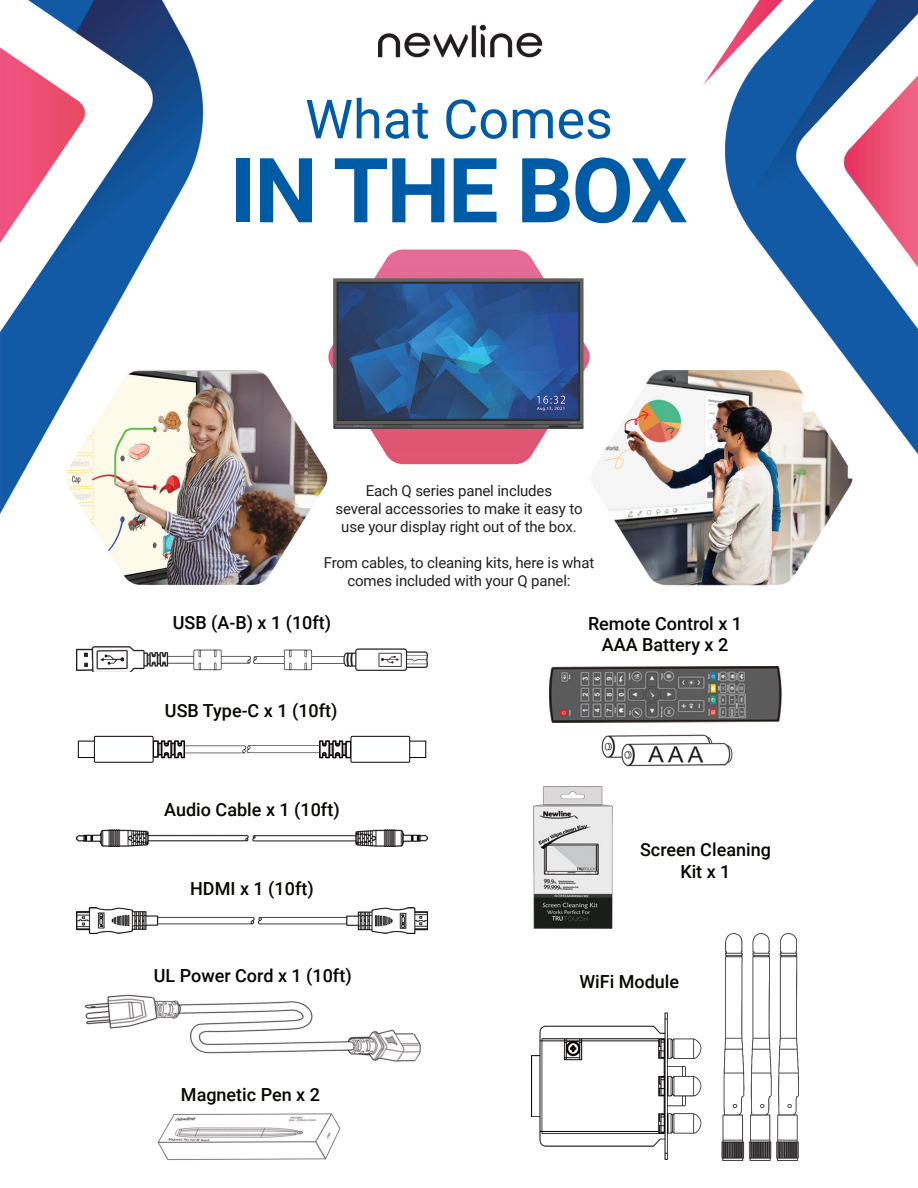
<style>
.page{position:relative;width:918px;height:1188px;background:#fff}
.page>*{position:absolute;margin:0;border:0;box-sizing:border-box;transform-origin:0 0}
.t1{font:700 90px "Roboto";letter-spacing:-.025em;color:#005ba6}
.t2{font:54px "Roboto";color:#005ba6}
.t3{font:500 18px "Roboto";color:#050703}
.t4{font:15px "Roboto";letter-spacing:-.01em;color:#231f20}
</style>
<div class="page">
<img style="left:0;top:0;width:918px;height:1161px">
<img style="left:85px;top:994px;width:336px;height:67px">
<img style="left:76px;top:907px;width:352px;height:26px">
<img style="left:76px;top:647px;width:352px;height:24px">
<img style="left:531px;top:934px;width:267px;height:226px">
<img style="left:76px;top:830px;width:352px;height:17px">
<img style="left:157px;top:1112px;width:183px;height:49px">
<img style="left:533px;top:786px;width:79px;height:143px">
<img style="left:601px;top:735px;width:131px;height:32px">
<img style="left:550px;top:667px;width:232px;height:56px">
<svg style="left:76px;top:730px;width:355px;height:39px"></svg>
<p class="t2" style="left:305px;top:81px;width:309px">What Comes</p>
<p class="t1" style="left:230px;top:127px;width:459px">IN THE BOX</p>
<p class="t4" style="left:366px;top:480px;width:188px">Each Q series panel includes</p>
<p class="t4" style="left:335px;top:498px;width:249px">several accessories to make it easy to</p>
<p class="t4" style="left:341px;top:516px;width:237px">use your display right out of the box.</p>
<p class="t4" style="left:324px;top:552px;width:272px">From cables, to cleaning kits, here is what</p>
<p class="t4" style="left:348px;top:570px;width:224px">comes included with your Q panel:</p>
<p class="t3" style="left:173px;top:610px;width:160px">USB (A-B) x 1 (10ft)</p>
<p class="t3" style="left:165px;top:698px;width:174px">USB Type-C x 1 (10ft)</p>
<p class="t3" style="left:164px;top:797px;width:177px">Audio Cable x 1 (10ft)</p>
<p class="t3" style="left:190px;top:876px;width:125px">HDMI x 1 (10ft)</p>
<p class="t3" style="left:154px;top:963px;width:199px">UL Power Cord x 1 (10ft)</p>
<p class="t3" style="left:181px;top:1082px;width:141px">Magnetic Pen x 2</p>
<p class="t3" style="left:588px;top:611px;width:156px">Remote Control x 1</p>
<p class="t3" style="left:602px;top:632px;width:128px">AAA Battery x 2</p>
<p class="t3" style="left:640px;top:837px;width:132px">Screen Cleaning</p>
<p class="t3" style="left:680px;top:859px;width:52px">Kit x 1</p>
<p class="t3" style="left:579px;top:969px;width:101px">WiFi Module</p>
</div>
